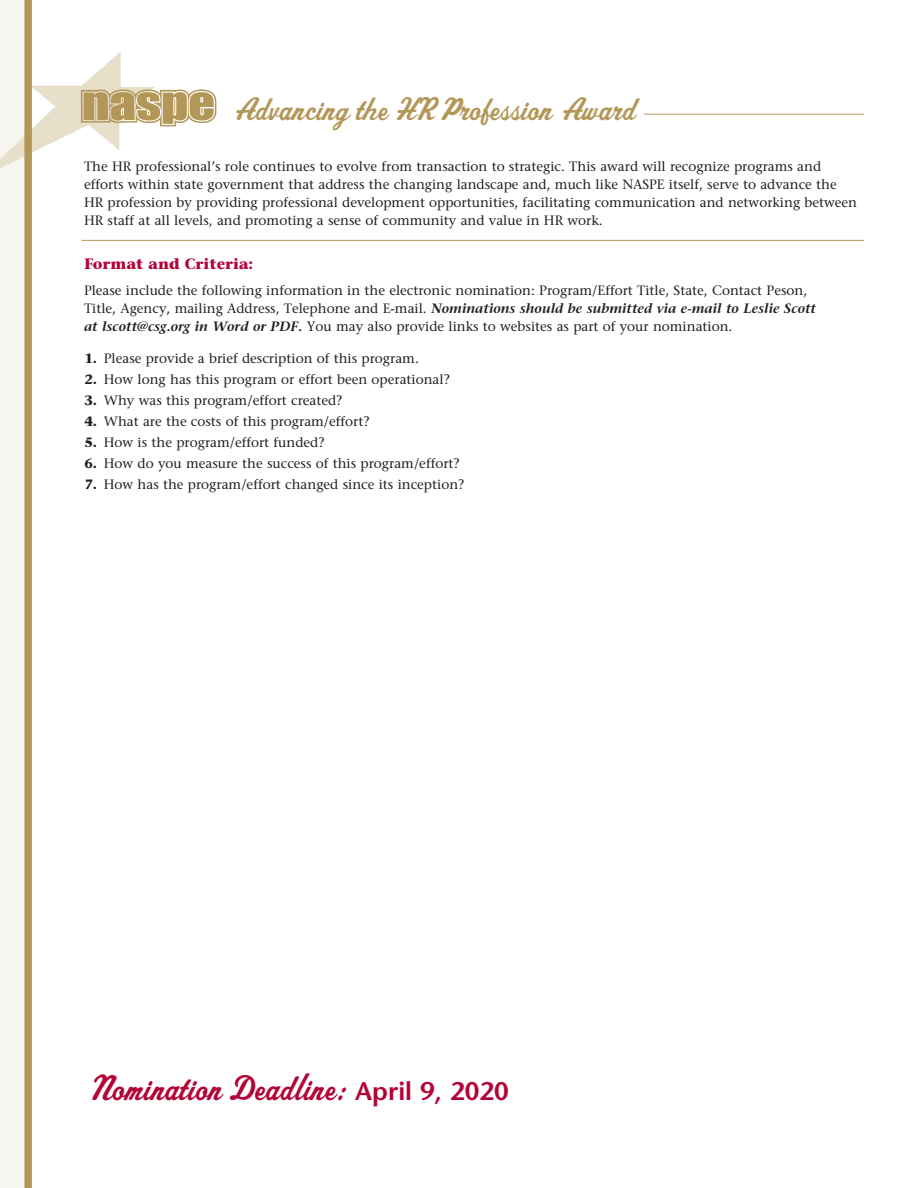
<style>
.page{position:relative;width:918px;height:1188px;background:#fff}
.page>*{position:absolute;margin:0;border:0;box-sizing:border-box;transform-origin:0 0}
.t1{font:36px "Spoleto";color:#b30437}
.t2{font:33px "Spoleto";color:#b39758}
.t3{font:700 15px "Stone Serif";color:#b30437}
.t4{font:13.5px/18px "Stone Serif";color:#231f20}
.s1{font-weight:600;font-style:italic}
.s2{font-weight:700}
.s3{font-family:"Stone Sans";font-weight:600;font-size:25.5px}
</style>
<div class="page">
<div style="left:0;top:0;width:24px;height:1188px;background:#f7f5ef"></div>
<svg style="left:0;top:52px;width:121px;height:116px"></svg>
<img style="left:69px;top:77px;width:148px;height:61px">
<hr style="left:644px;top:114px;width:220px;height:1px;background:#b39758">
<div style="left:24px;top:0;width:8px;height:1188px;background:#b39758"></div>
<hr style="left:82px;top:240px;width:782px;height:1px;background:#b39758">
<h2 class="t2" style="left:232px;top:89px;width:405px">Advancing the HR Profession Award</h2>
<p class="t4" style="left:84px;top:157px;width:775px">The HR professional’s role continues to evolve from transaction to strategic. This award will recognize programs and efforts within state government that address the changing landscape and, much like NASPE itself, serve to advance the HR profession by providing professional development opportunities, facilitating communication and networking between HR staff at all levels, and promoting a sense of community and value in HR work.</p>
<p class="t3" style="left:84px;top:254px;width:171px">Format and Criteria:</p>
<p class="t4" style="left:84px;top:281px;width:734px">Please include the following information in the electronic nomination: Program/Effort Title, State, Contact Peson,<br>Title, Agency, mailing Address, Telephone and E-mail. <span class="s1">Nominations should be submitted via e-mail to Leslie Scott at lscott@csg.org in Word or PDF.</span> You may also provide links to websites as part of your nomination.</p>
<p class="t4" style="left:84px;top:349px;width:336px"><span class="s2">1.</span> Please provide a brief description of this program.</p>
<p class="t4" style="left:84px;top:370px;width:367px"><span class="s2">2.</span> How long has this program or effort been operational?</p>
<p class="t4" style="left:84px;top:391px;width:260px"><span class="s2">3.</span> Why was this program/effort created?</p>
<p class="t4" style="left:84px;top:412px;width:287px"><span class="s2">4.</span> What are the costs of this program/effort?</p>
<p class="t4" style="left:84px;top:433px;width:242px"><span class="s2">5.</span> How is the program/effort funded?</p>
<p class="t4" style="left:84px;top:455px;width:377px"><span class="s2">6.</span> How do you measure the success of this program/effort?</p>
<p class="t4" style="left:84px;top:476px;width:382px"><span class="s2">7.</span> How has the program/effort changed since its inception?</p>
<h1 class="t1" style="left:86px;top:1066px;width:424px">Nomination Deadline: <span class="s3">April 9, 2020</span></h1>
</div>
